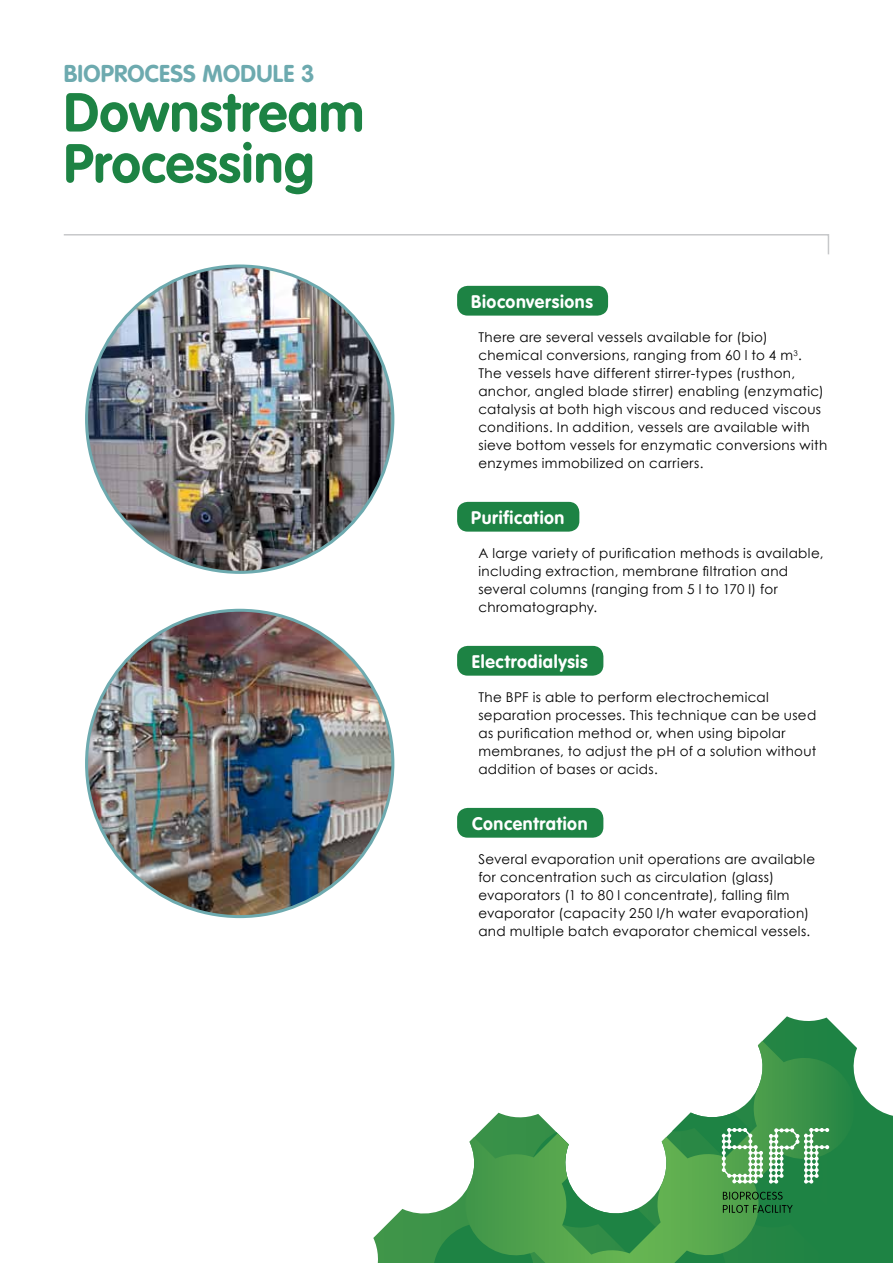
<style>
.page{position:relative;width:893px;height:1263px;background:#fff}
.page>*{position:absolute;margin:0;border:0;box-sizing:border-box;transform-origin:0 0}
.t1{font:700 54px/51px "VAG Rounded Std";letter-spacing:.01em;color:#1d8344}
.t2{font:700 24px "VAG Rounded Std";letter-spacing:.01em;color:#6daaaf}
.t3{font:700 18px "VAG Rounded Std";letter-spacing:.035em;color:#fff}
.t4{font:13.5px/18px "Century Gothic";letter-spacing:.025em;color:#000}
</style>
<div class="page">
<svg style="left:373px;top:1016px;width:509px;height:247px"></svg>
<svg style="left:432px;top:1112px;width:461px;height:151px"></svg>
<svg style="left:462px;top:1041px;width:398px;height:222px"></svg>
<svg style="left:723px;top:1192px;width:69px;height:21px"></svg>
<svg style="left:722px;top:1128px;width:107px;height:55px"></svg>
<svg style="left:63px;top:234px;width:767px;height:21px"></svg>
<div style="left:457px;top:286px;width:151px;height:30px;background:#1d8344;border-radius:11px"></div>
<div style="left:457px;top:502px;width:122px;height:30px;background:#1d8344;border-radius:11px"></div>
<div style="left:457px;top:646px;width:146px;height:30px;background:#1d8344;border-radius:11px"></div>
<div style="left:457px;top:808px;width:146px;height:30px;background:#1d8344;border-radius:11px"></div>
<img style="left:87px;top:266px;width:306px;height:306px;border-radius:153px">
<img style="left:87px;top:610px;width:306px;height:307px;border-radius:153px">
<h2 class="t2" style="left:64px;top:60px;width:252px">BIOPROCESS MODULE 3</h2>
<h1 class="t1" style="left:64px;top:89px;width:302px">Downstream<br>Processing</h1>
<h3 class="t3" style="left:471px;top:291px;width:123px">Bioconversions</h3>
<p class="t4" style="left:478px;top:328px;width:350px">There are several vessels available for (bio) chemical conversions, ranging from 60 l to 4 m<sup>3</sup>.<br>The vessels have different stirrer-types (rusthon, anchor, angled blade stirrer) enabling (enzymatic) catalysis at both high viscous and reduced viscous conditions. In addition, vessels are available with sieve bottom vessels for enzymatic conversions with enzymes immobilized on carriers.</p>
<h3 class="t3" style="left:471px;top:507px;width:95px">Purification</h3>
<p class="t4" style="left:478px;top:544px;width:347px">A large variety of purification methods is available, including extraction, membrane filtration and several columns (ranging from 5 l to 170 l) for chromatography.</p>
<h3 class="t3" style="left:472px;top:651px;width:117px">Electrodialysis</h3>
<p class="t4" style="left:478px;top:688px;width:340px">The BPF is able to perform electrochemical separation processes. This technique can be used as purification method or, when using bipolar membranes, to adjust the pH of a solution without addition of bases or acids.</p>
<h3 class="t3" style="left:472px;top:813px;width:117px">Concentration</h3>
<p class="t4" style="left:478px;top:850px;width:338px">Several evaporation unit operations are available for concentration such as circulation (glass) evaporators (1 to 80 l concentrate), falling film evaporator (capacity 250 l/h water evaporation) and multiple batch evaporator chemical vessels.</p>
</div>
